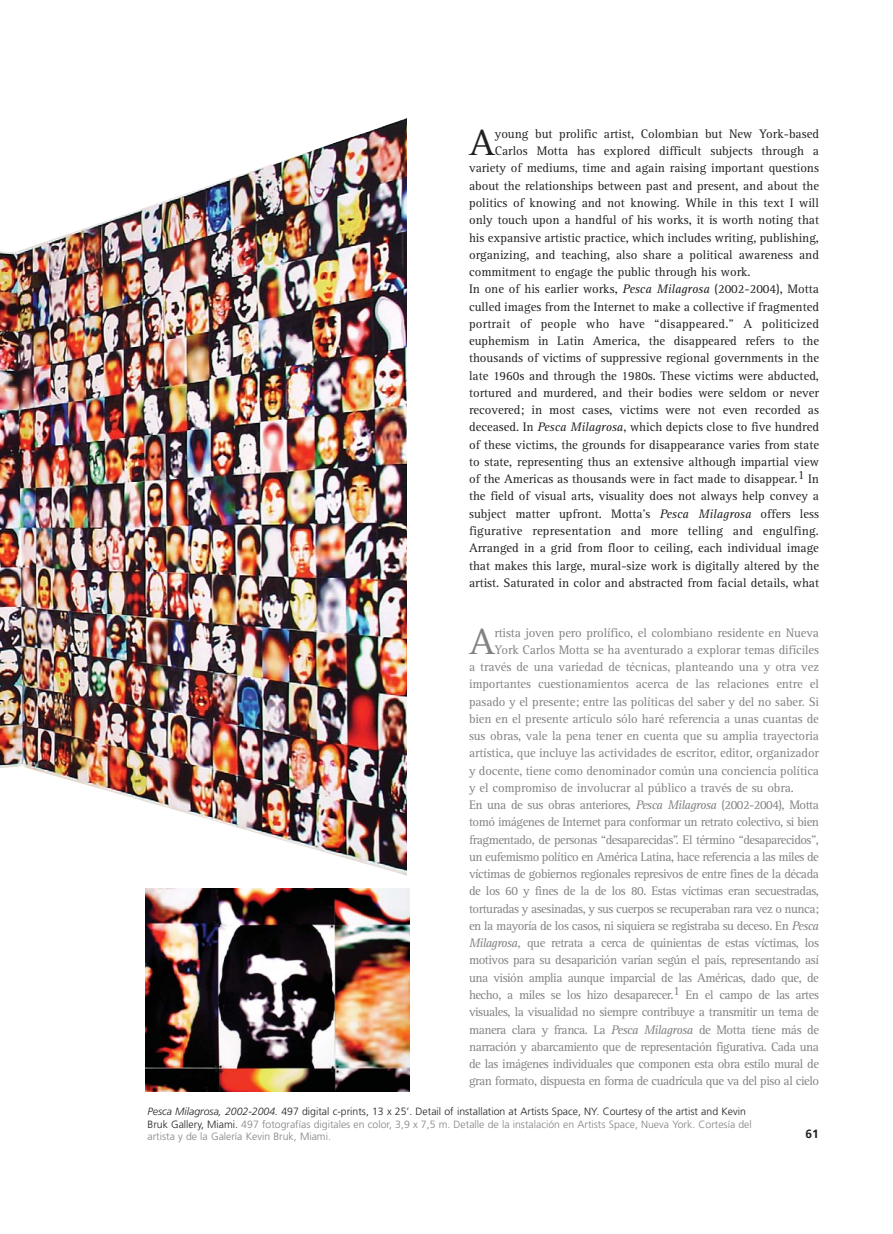
<style>
.page{position:relative;width:893px;height:1234px;background:#fff}
.page>*{position:absolute;margin:0;border:0;box-sizing:border-box;transform-origin:0 0}
.t1{font:37.5px "Rotis Serif";color:#231f20}
.t2{font:37.5px "Rotis Serif";color:#808284}
.t3{font:12.75px "Rotis Serif";color:#231f20}
.t4{font:12.75px "Rotis Serif";letter-spacing:-.035em;color:#808284}
.t5{font:12.75px "Rotis Serif";letter-spacing:-.01em;color:#808284}
.t6{font:700 12px "Frutiger";color:#231f20}
.t7{font:300 10.5px/12.6px "Frutiger";color:#808284}
.s1{font-style:italic}
.s2{font-style:italic;color:#231f20}
.s3{color:#231f20}
</style>
<div class="page">
<img style="left:0;top:252px;width:407px;height:514px">
<img style="left:0;top:118px;width:407px;height:134px">
<img style="left:0;top:766px;width:410px;height:146px">
<img style="left:146px;top:887px;width:263px;height:203px">
<h1 class="t1" style="left:469px;top:129px;width:27px">A</h1>
<p class="t3" style="left:495px;top:129px;width:326px">young but prolific artist, Colombian but New York-based</p>
<p class="t3" style="left:495px;top:146px;width:326px">Carlos Motta has explored difficult subjects through a</p>
<p class="t3" style="left:469px;top:163px;width:351px">variety of mediums, time and again raising important questions</p>
<p class="t3" style="left:469px;top:181px;width:351px">about the relationships between past and present, and about the</p>
<p class="t3" style="left:469px;top:198px;width:351px">politics of knowing and not knowing. While in this text I will</p>
<p class="t3" style="left:469px;top:215px;width:351px">only touch upon a handful of his works, it is worth noting that</p>
<p class="t3" style="left:469px;top:232px;width:351px">his expansive artistic practice, which includes writing, publishing,</p>
<p class="t3" style="left:469px;top:250px;width:351px">organizing, and teaching, also share a political awareness and</p>
<p class="t3" style="left:469px;top:267px;width:283px">commitment to engage the public through his work.</p>
<p class="t3" style="left:469px;top:284px;width:351px">In one of his earlier works, <span class="s1">Pesca Milagrosa</span> (2002-2004), Motta</p>
<p class="t3" style="left:469px;top:301px;width:351px">culled images from the Internet to make a collective if fragmented</p>
<p class="t3" style="left:469px;top:319px;width:351px">portrait of people who have “disappeared.” A politicized</p>
<p class="t3" style="left:469px;top:336px;width:351px">euphemism in Latin America, the disappeared refers to the</p>
<p class="t3" style="left:469px;top:353px;width:351px">thousands of victims of suppressive regional governments in the</p>
<p class="t3" style="left:469px;top:370px;width:351px">late 1960s and through the 1980s. These victims were abducted,</p>
<p class="t3" style="left:469px;top:388px;width:351px">tortured and murdered, and their bodies were seldom or never</p>
<p class="t3" style="left:469px;top:405px;width:351px">recovered; in most cases, victims were not even recorded as</p>
<p class="t3" style="left:469px;top:422px;width:351px">deceased. In <span class="s1">Pesca Milagrosa</span>, which depicts close to five hundred</p>
<p class="t3" style="left:469px;top:439px;width:351px">of these victims, the grounds for disappearance varies from state</p>
<p class="t3" style="left:469px;top:457px;width:351px">to state, representing thus an extensive although impartial view</p>
<p class="t3" style="left:469px;top:474px;width:351px">of the Americas as thousands were in fact made to disappear.1 In</p>
<p class="t3" style="left:469px;top:491px;width:351px">the field of visual arts, visuality does not always help convey a</p>
<p class="t3" style="left:469px;top:508px;width:351px">subject matter upfront. Motta’s <span class="s1">Pesca Milagrosa</span> offers less</p>
<p class="t3" style="left:469px;top:526px;width:351px">figurative representation and more telling and engulfing.</p>
<p class="t3" style="left:469px;top:543px;width:351px">Arranged in a grid from floor to ceiling, each individual image</p>
<p class="t3" style="left:469px;top:560px;width:351px">that makes this large, mural-size work is digitally altered by the</p>
<p class="t3" style="left:469px;top:577px;width:351px">artist. Saturated in color and abstracted from facial details, what</p>
<h1 class="t2" style="left:469px;top:627px;width:27px">A</h1>
<p class="t5" style="left:494px;top:627px;width:326px">rtista joven pero prolífico, el colombiano residente en Nueva</p>
<p class="t5" style="left:494px;top:644px;width:326px">York Carlos Motta se ha aventurado a explorar temas difíciles</p>
<p class="t5" style="left:469px;top:662px;width:351px">a través de una variedad de técnicas, planteando una y otra vez</p>
<p class="t5" style="left:469px;top:679px;width:351px">importantes cuestionamientos acerca de las relaciones entre el</p>
<p class="t5" style="left:469px;top:696px;width:351px">pasado y el presente; entre las políticas del saber y del no saber. Si</p>
<p class="t5" style="left:469px;top:713px;width:351px">bien en el presente artículo sólo haré referencia a unas cuantas de</p>
<p class="t5" style="left:469px;top:731px;width:351px">sus obras, vale la pena tener en cuenta que su amplia trayectoria</p>
<p class="t5" style="left:469px;top:748px;width:351px">artística, que incluye las actividades de escritor, editor, organizador</p>
<p class="t5" style="left:469px;top:765px;width:351px">y docente, tiene como denominador común una conciencia política</p>
<p class="t5" style="left:469px;top:782px;width:326px">y el compromiso de involucrar al público a través de su obra.</p>
<p class="t4" style="left:469px;top:800px;width:351px">En una de sus obras anteriores, <span class="s1">Pesca Milagrosa</span> (2002-2004), Motta</p>
<p class="t4" style="left:469px;top:817px;width:351px">tomó imágenes de Internet para conformar un retrato colectivo, si bien</p>
<p class="t4" style="left:469px;top:834px;width:351px">fragmentado, de personas “desaparecidas”. El término “desaparecidos”,</p>
<p class="t4" style="left:469px;top:851px;width:351px">un eufemismo político en América Latina, hace referencia a las miles de</p>
<p class="t4" style="left:469px;top:869px;width:351px">víctimas de gobiernos regionales represivos de entre fines de la década</p>
<p class="t4" style="left:469px;top:886px;width:351px">de los 60 y fines de la de los 80. Estas víctimas eran secuestradas,</p>
<p class="t4" style="left:469px;top:903px;width:351px">torturadas y asesinadas, y sus cuerpos se recuperaban rara vez o nunca;</p>
<p class="t4" style="left:469px;top:920px;width:351px">en la mayoría de los casos, ni siquiera se registraba su deceso. En <span class="s1">Pesca</span></p>
<p class="t4" style="left:469px;top:938px;width:351px"><span class="s1">Milagrosa,</span> que retrata a cerca de quinientas de estas víctimas, los</p>
<p class="t4" style="left:469px;top:955px;width:351px">motivos para su desaparición varían según el país, representando así</p>
<p class="t4" style="left:469px;top:972px;width:351px">una visión amplia aunque imparcial de las Américas, dado que, de</p>
<p class="t4" style="left:469px;top:989px;width:351px">hecho, a miles se los hizo desaparecer.1 En el campo de las artes</p>
<p class="t4" style="left:469px;top:1007px;width:351px">visuales, la visualidad no siempre contribuye a transmitir un tema de</p>
<p class="t4" style="left:469px;top:1024px;width:351px">manera clara y franca. La <span class="s1">Pesca Milagrosa</span> de Motta tiene más de</p>
<p class="t4" style="left:469px;top:1041px;width:351px">narración y abarcamiento que de representación figurativa. Cada una</p>
<p class="t4" style="left:469px;top:1058px;width:351px">de las imágenes individuales que componen esta obra estilo mural de</p>
<p class="t4" style="left:469px;top:1076px;width:351px">gran formato, dispuesta en forma de cuadrícula que va del piso al cielo</p>
<p class="t7" style="left:148px;top:1105px;width:606px"><span class="s2">Pesca Milagrosa, 2002-2004.</span> <span class="s3">497 digital c-prints, 13 x 25’. Detail of installation at Artists Space, NY. Courtesy of the artist and Kevin<br>Bruk Gallery, Miami.</span> 497 fotografías digitales en color, 3,9 x 7,5 m. Detalle de la instalación en Artists Space, Nueva York. Cortesía del artista y de la Galería Kevin Bruk, Miami.</p>
<p class="t6" style="left:806px;top:1128px;width:15px">61</p>
</div>
